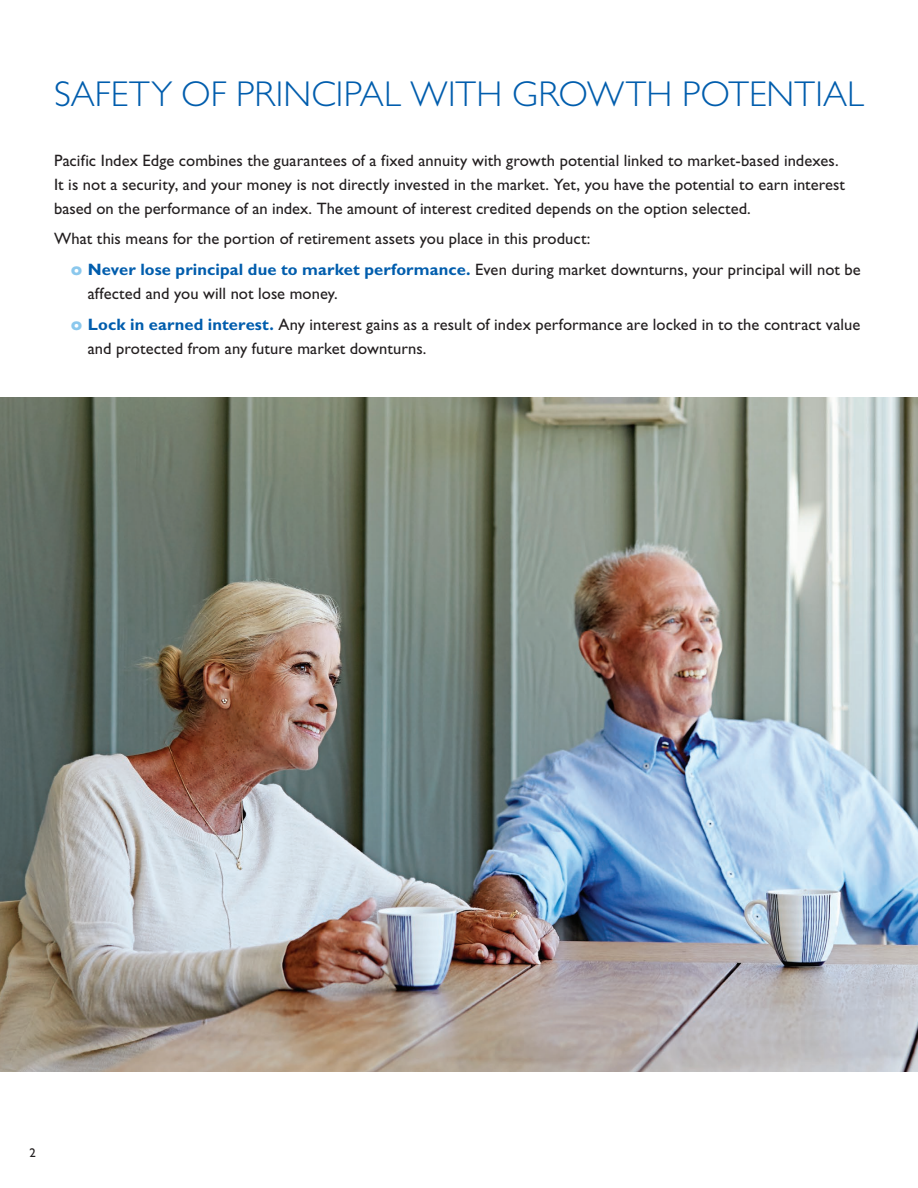
<style>
.page{position:relative;width:918px;height:1188px;background:#fff}
.page>*{position:absolute;margin:0;border:0;box-sizing:border-box;transform-origin:0 0}
.t1{font:300 36px "Gill Sans Std";letter-spacing:.005em;color:#015dad}
.t2{font:16.5px/24px "Gill Sans Std";letter-spacing:.005em;color:#231f20}
.t3{font:12.75px "Gill Sans Std";color:#231f20}
.s1{font-family:"Futura Std";font-weight:700;color:#8bc8ed}
.s2{font-weight:700;color:#015dad}
</style>
<div class="page">
<img style="left:0;top:397px;width:918px;height:674px">
<p class="t1" style="left:54px;top:73px;width:812px">SAFETY OF PRINCIPAL WITH GROWTH POTENTIAL</p>
<p class="t2" style="left:54px;top:148px;width:792px">Pacific Index Edge combines the guarantees of a fixed annuity with growth potential linked to market-based indexes.<br>It is not a security, and your money is not directly invested in the market. Yet, you have the potential to earn interest based on the performance of an index. The amount of interest credited depends on the option selected.</p>
<p class="t2" style="left:54px;top:227px;width:538px">What this means for the portion of retirement assets you place in this product:</p>
<p class="t2" style="left:88px;top:258px;width:775px;text-indent:-17px"><span class="s1">o</span> <span class="s2">Never lose principal due to market performance.</span> Even during market downturns, your principal will not be affected and you will not lose money.</p>
<p class="t2" style="left:88px;top:312px;width:774px;text-indent:-17px"><span class="s1">o</span> <span class="s2">Lock in earned interest.</span> Any interest gains as a result of index performance are locked in to the contract value and protected from any future market downturns.</p>
<p class="t3" style="left:29px;top:1146px;width:8px">2</p>
</div>
